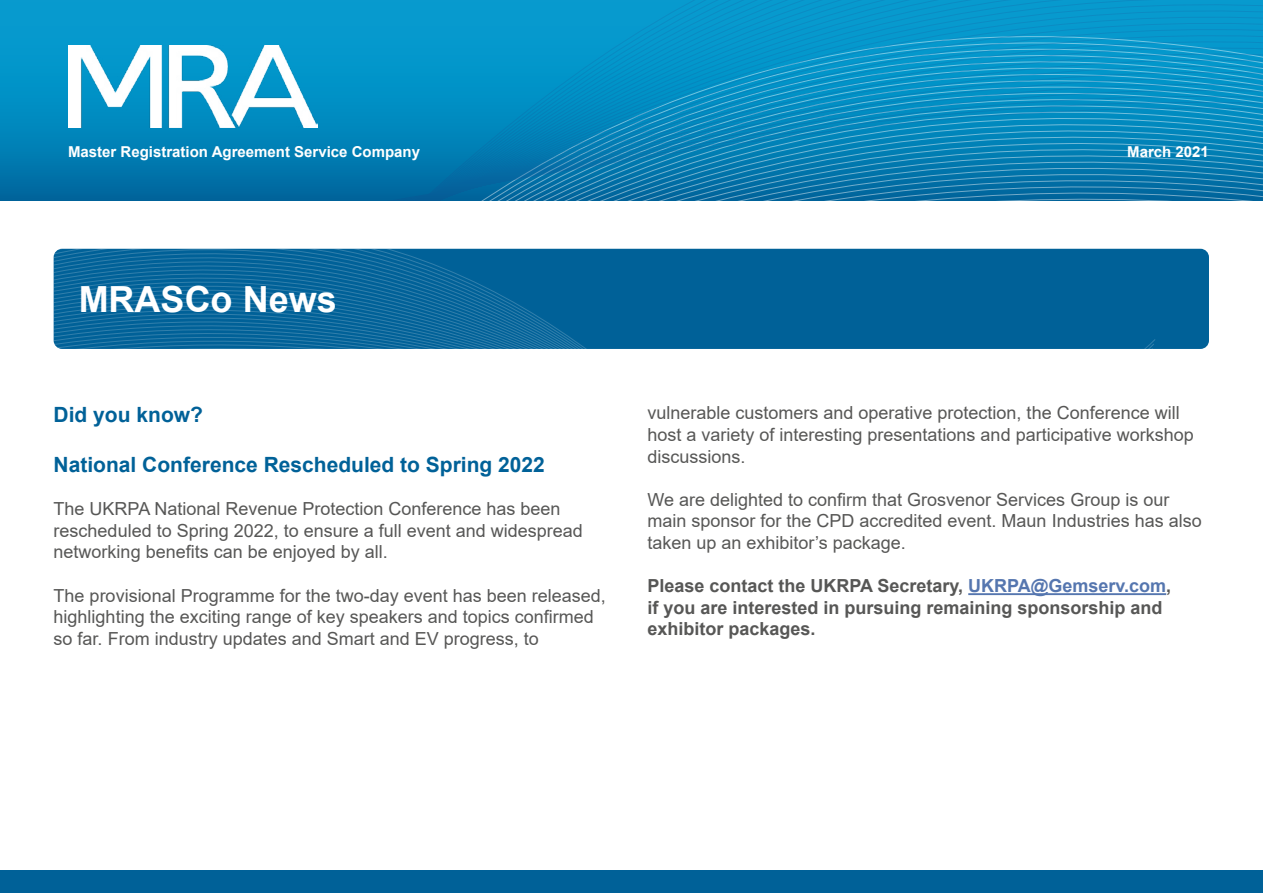
<style>
.page{position:relative;width:1263px;height:893px;background:#fff}
.page>*{position:absolute;margin:0;border:0;box-sizing:border-box;transform-origin:0 0}
.t1{font:700 36px "Arial";color:#fff}
.t2{font:700 21px "Arial";color:#006198}
.t3{font:18px/21.6px "Arial";color:#575756}
.t4{font:700 18px/21.6px "Arial";color:#575756}
.t5{font:700 15px "Arial";color:#fff}
.s1{color:#5576af}
</style>
<div class="page">
<svg style="left:0;top:0;width:1263px;height:201px;background:#0a8bbf"></svg>
<img style="left:68px;top:45px;width:250px;height:82px">
<div style="left:0;top:871px;width:1263px;height:22px;background:#006198"></div>
<div style="left:54px;top:249px;width:1155px;height:100px;background:#006198;border-radius:9px"></div>
<svg style="left:54px;top:249px;width:1101px;height:100px"></svg>
<hr style="left:968px;top:593px;width:198px;height:2px;background:#5576af">
<p class="t5" style="left:68px;top:141px;width:354px">Master Registration Agreement Service Company</p>
<p class="t5" style="left:1127px;top:141px;width:83px">March 2021</p>
<h1 class="t1" style="left:79px;top:274px;width:260px">MRASCo News</h1>
<p class="t2" style="left:54px;top:399px;width:151px">Did you know?</p>
<p class="t2" style="left:54px;top:450px;width:493px">National Conference Rescheduled to Spring 2022</p>
<p class="t3" style="left:54px;top:498px;width:531px">The UKRPA National Revenue Protection Conference has been rescheduled to Spring 2022, to ensure a full event and widespread networking benefits can be enjoyed by all.</p>
<p class="t3" style="left:54px;top:584px;width:554px">The provisional Programme for the two-day event has been released, highlighting the exciting range of key speakers and topics confirmed so far. From industry updates and Smart and EV progress, to</p>
<p class="t3" style="left:647px;top:402px;width:548px">vulnerable customers and operative protection, the Conference will host a variety of interesting presentations and participative workshop discussions.</p>
<p class="t3" style="left:647px;top:489px;width:556px">We are delighted to confirm that Grosvenor Services Group is our main sponsor for the CPD accredited event. Maun Industries has also taken up an exhibitor’s package.</p>
<p class="t4" style="left:647px;top:575px;width:525px">Please contact the UKRPA Secretary, <span class="s1">UKRPA@Gemserv.com</span>, if you are interested in pursuing remaining sponsorship and exhibitor packages.</p>
</div>
